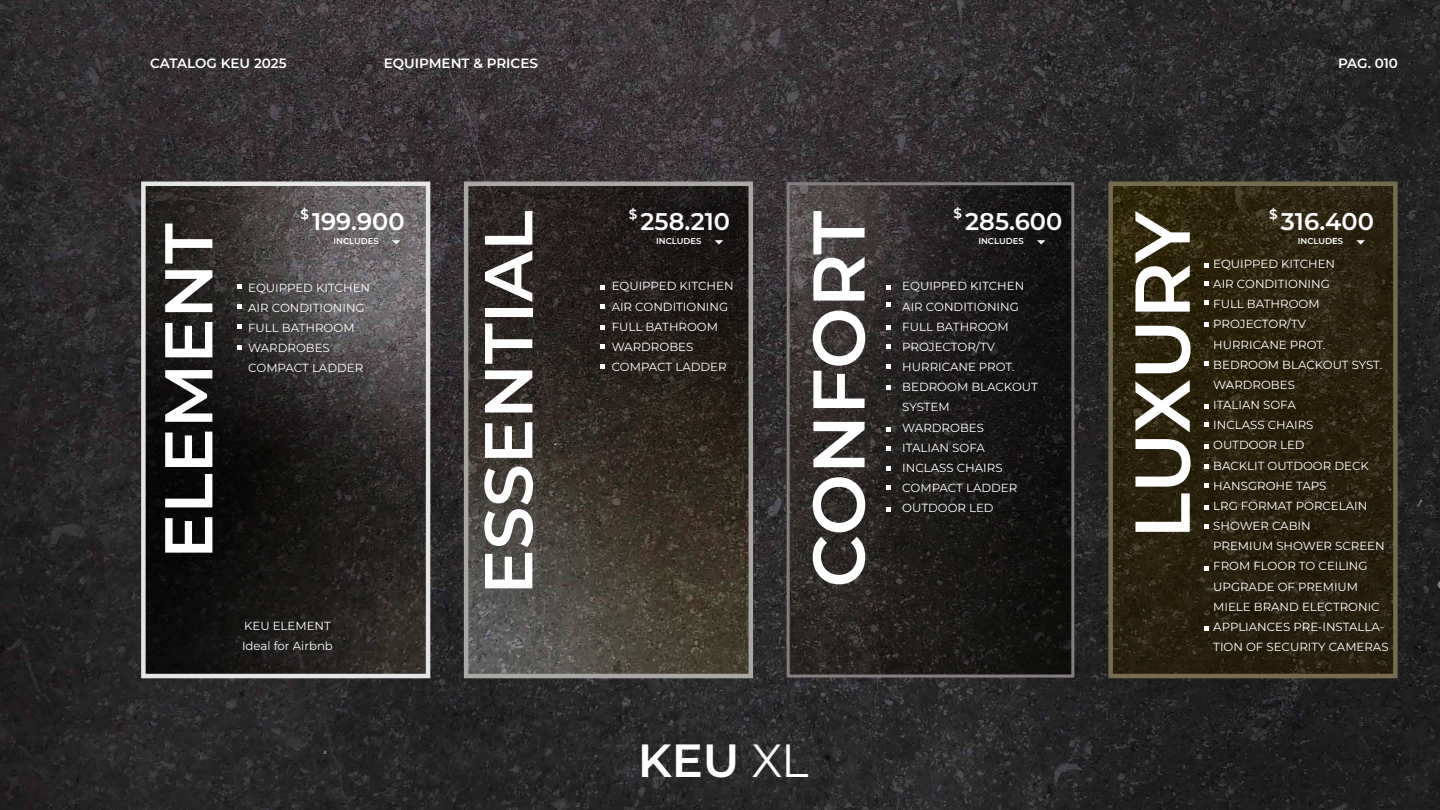
<style>
.page{position:relative;width:1440px;height:810px;background:#fff}
.page>*{position:absolute;margin:0;border:0;box-sizing:border-box;transform-origin:0 0}
.t1{font:100 67.5px "Montserrat";color:#fff}
.t2{font:100 46.5px "Montserrat";color:#fff}
.t3{font:100 24.08px "Montserrat";color:#fff}
.t4{font:100 13.58px "Montserrat";color:#fff}
.t5{font:100 13.5px "Montserrat";color:#fff}
.t6{font:100 11.77px/20.2px "Montserrat";color:#fff}
.t7{font:100 8.48px "Montserrat";color:#fff}
</style>
<div class="page">
<img style="left:0;top:0;width:1440px;height:810px">
<svg style="left:469px;top:187px;width:279px;height:486px;background:#353029"></svg>
<svg style="left:485px;top:553px;width:47px;height:35px"></svg>
<svg style="left:484px;top:467px;width:49px;height:80px"></svg>
<svg style="left:485px;top:422px;width:47px;height:36px"></svg>
<svg style="left:485px;top:370px;width:47px;height:43px"></svg>
<svg style="left:485px;top:324px;width:47px;height:40px"></svg>
<div style="left:485px;top:308px;width:47px;height:9px;background:#fff"></div>
<svg style="left:485px;top:251px;width:47px;height:51px"></svg>
<svg style="left:485px;top:211px;width:47px;height:34px"></svg>
<svg style="left:791px;top:186px;width:279px;height:488px;background:#211f1e"></svg>
<svg style="left:1113px;top:187px;width:280px;height:486px;background:#2b230e"></svg>
<div style="left:1108px;top:182px;width:290px;height:496px;border:4px solid #756b4e"></div>
<div style="left:787px;top:182px;width:287px;height:496px;border:3px solid #858080"></div>
<div style="left:464px;top:182px;width:289px;height:496px;border:4px solid #a9a8a5"></div>
<svg style="left:1135px;top:493px;width:55px;height:39px"></svg>
<svg style="left:1135px;top:439px;width:56px;height:48px"></svg>
<svg style="left:1135px;top:380px;width:55px;height:52px"></svg>
<svg style="left:1135px;top:326px;width:56px;height:47px"></svg>
<svg style="left:1135px;top:211px;width:55px;height:101px"></svg>
<svg style="left:813px;top:477px;width:52px;height:107px"></svg>
<svg style="left:813px;top:422px;width:52px;height:45px"></svg>
<svg style="left:813px;top:311px;width:52px;height:97px"></svg>
<svg style="left:813px;top:211px;width:52px;height:90px"></svg>
<svg style="left:887px;top:286px;width:4px;height:4px"></svg>
<svg style="left:887px;top:302px;width:4px;height:4px"></svg>
<svg style="left:887px;top:325px;width:4px;height:4px"></svg>
<svg style="left:887px;top:345px;width:4px;height:4px"></svg>
<svg style="left:887px;top:364px;width:4px;height:4px"></svg>
<svg style="left:887px;top:386px;width:4px;height:4px"></svg>
<svg style="left:887px;top:428px;width:4px;height:4px"></svg>
<svg style="left:887px;top:447px;width:4px;height:4px"></svg>
<svg style="left:887px;top:466px;width:4px;height:4px"></svg>
<svg style="left:887px;top:486px;width:4px;height:4px"></svg>
<svg style="left:887px;top:507px;width:4px;height:4px"></svg>
<svg style="left:1204px;top:263px;width:4px;height:4px"></svg>
<svg style="left:1204px;top:282px;width:4px;height:4px"></svg>
<svg style="left:1204px;top:301px;width:4px;height:4px"></svg>
<svg style="left:1204px;top:322px;width:4px;height:4px"></svg>
<svg style="left:1204px;top:361px;width:4px;height:4px"></svg>
<svg style="left:1204px;top:405px;width:4px;height:4px"></svg>
<svg style="left:1204px;top:422px;width:4px;height:4px"></svg>
<svg style="left:1204px;top:445px;width:4px;height:4px"></svg>
<svg style="left:1204px;top:464px;width:4px;height:4px"></svg>
<svg style="left:1204px;top:483px;width:4px;height:4px"></svg>
<svg style="left:1204px;top:505px;width:4px;height:4px"></svg>
<svg style="left:1204px;top:525px;width:4px;height:4px"></svg>
<svg style="left:1204px;top:566px;width:4px;height:4px"></svg>
<svg style="left:1204px;top:627px;width:4px;height:4px"></svg>
<svg style="left:715px;top:240px;width:8px;height:5px"></svg>
<svg style="left:1037px;top:240px;width:8px;height:5px"></svg>
<svg style="left:1356px;top:240px;width:9px;height:5px"></svg>
<svg style="left:601px;top:286px;width:4px;height:4px"></svg>
<svg style="left:601px;top:304px;width:4px;height:4px"></svg>
<svg style="left:601px;top:325px;width:4px;height:4px"></svg>
<svg style="left:601px;top:345px;width:4px;height:4px"></svg>
<svg style="left:601px;top:365px;width:4px;height:4px"></svg>
<svg style="left:146px;top:187px;width:279px;height:486px;background:#2c2a29"></svg>
<div style="left:141px;top:182px;width:289px;height:496px;border:4px solid #e5e5e5"></div>
<svg style="left:392px;top:240px;width:9px;height:5px"></svg>
<svg style="left:237px;top:284px;width:4px;height:4px"></svg>
<svg style="left:237px;top:305px;width:4px;height:4px"></svg>
<svg style="left:237px;top:325px;width:4px;height:4px"></svg>
<svg style="left:237px;top:345px;width:4px;height:4px"></svg>
<p class="t5" style="left:150px;top:54px;width:138px">CATALOG KEU 2025</p>
<p class="t5" style="left:384px;top:54px;width:156px">EQUIPMENT &amp; PRICES</p>
<p class="t5" style="left:1338px;top:54px;width:62px">PAG. 010</p>
<h1 class="t1" style="left:143px;top:559px;width:337px;rotate:-90deg">ELEMENT</h1>
<p class="t4" style="left:300px;top:205px;width:10px">$</p>
<h3 class="t3" style="left:312px;top:206px;width:94px">199.900</h3>
<p class="t7" style="left:334px;top:236px;width:47px">INCLUDES</p>
<p class="t6" style="left:248px;top:277px;width:123px">EQUIPPED KITCHEN<br>AIR CONDITIONING<br>FULL BATHROOM<br>WARDROBES<br>COMPACT LADDER</p>
<p class="t6" style="left:242px;top:616px;width:92px">KEU ELEMENT<br>Ideal for Airbnb</p>
<p class="t4" style="left:629px;top:205px;width:10px">$</p>
<h3 class="t3" style="left:641px;top:206px;width:91px">258.210</h3>
<p class="t4" style="left:954px;top:204px;width:10px">$</p>
<h3 class="t3" style="left:965px;top:205px;width:98px">285.600</h3>
<p class="t4" style="left:1269px;top:205px;width:10px">$</p>
<h3 class="t3" style="left:1281px;top:206px;width:95px">316.400</h3>
<p class="t7" style="left:656px;top:236px;width:47px">INCLUDES</p>
<p class="t7" style="left:978px;top:236px;width:47px">INCLUDES</p>
<p class="t7" style="left:1298px;top:236px;width:47px">INCLUDES</p>
<p class="t6" style="left:612px;top:276px;width:123px">EQUIPPED KITCHEN<br>AIR CONDITIONING<br>FULL BATHROOM<br>WARDROBES<br>COMPACT LADDER</p>
<p class="t6" style="left:1213px;top:253px;width:177px">EQUIPPED KITCHEN<br>AIR CONDITIONING<br>FULL BATHROOM<br>PROJECTOR/TV<br>HURRICANE PROT.<br>BEDROOM BLACKOUT SYST.<br>WARDROBES<br>ITALIAN SOFA<br>INCLASS CHAIRS<br>OUTDOOR LED<br>BACKLIT OUTDOOR DECK<br>HANSGROHE TAPS<br>LRG FORMAT PORCELAIN<br>SHOWER CABIN<br>PREMIUM SHOWER SCREEN<br>FROM FLOOR TO CEILING<br>UPGRADE OF PREMIUM<br>MIELE BRAND ELECTRONIC<br>APPLIANCES PRE-INSTALLA-<br>TION OF SECURITY CAMERAS</p>
<p class="t6" style="left:902px;top:276px;width:137px">EQUIPPED KITCHEN<br>AIR CONDITIONING<br>FULL BATHROOM<br>PROJECTOR/TV<br>HURRICANE PROT.<br>BEDROOM BLACKOUT<br>SYSTEM<br>WARDROBES<br>ITALIAN SOFA<br>INCLASS CHAIRS<br>COMPACT LADDER<br>OUTDOOR LED</p>
<h2 class="t2" style="left:638px;top:729px;width:172px">KEU XL</h2>
</div>
